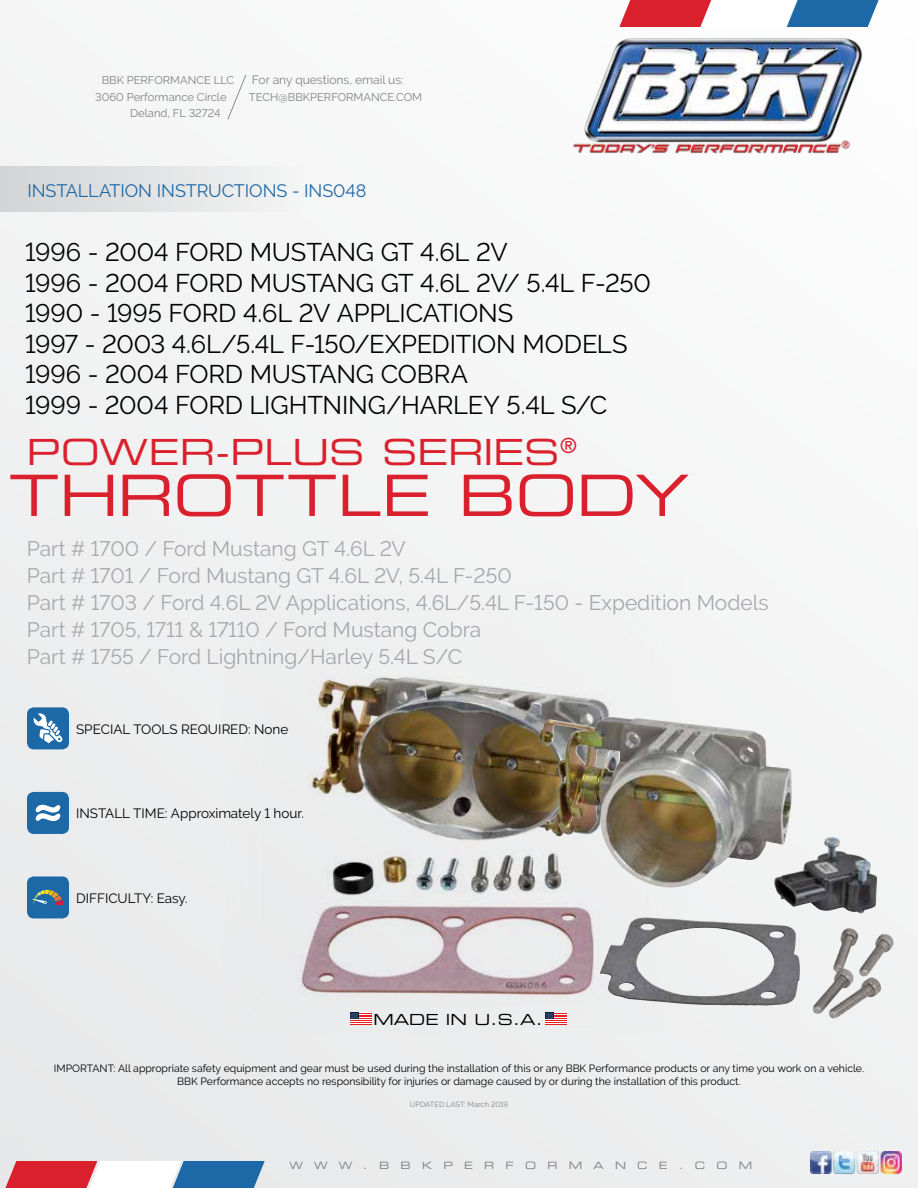
<style>
.page{position:relative;width:918px;height:1188px;background:#f2f3f3}
.page>*{position:absolute;margin:0;border:0;box-sizing:border-box;transform-origin:0 0}
.t1{font:57px "Eurostile Extended Two";letter-spacing:-.005em;color:#da202c}
.t2{font:36px "Eurostile Extended Two";color:#da202c}
.t3{font:25.5px/30.6px "Raleway";letter-spacing:-.005em;color:#000}
.t4{font:21px/27px "Raleway";color:#a7a9ac}
.t5{font:18px "Raleway";letter-spacing:-.005em;color:#1d68a6}
.t6{font:15.3px "Eurostile Extended Two";color:#000}
.t7{font:13.5px "Raleway";color:#000}
.t8{font:12px "Raleway";color:#808285}
.t9{font:11.25px "Raleway";color:#808285}
.t10{font:10.5px/12.6px "Raleway";color:#000;text-align:center}
.t11{font:10.2px "Eurostile Extended Two";letter-spacing:1.11em;color:#808285}
.t12{font:7.5px "Raleway";color:#808285}
</style>
<div class="page">
<svg style="left:619px;top:0;width:265px;height:27px"></svg>
<svg style="left:0;top:1161px;width:265px;height:27px"></svg>
<img style="left:573px;top:38px;width:289px;height:116px">
<svg style="left:227px;top:75px;width:19px;height:45px"></svg>
<img style="left:810px;top:1152px;width:92px;height:21px">
<img style="left:289px;top:676px;width:395px;height:349px">
<div style="left:0;top:166px;width:304px;height:46px;background:linear-gradient(to right,#d1d3d4,#f4f5f5)"></div>
<div style="left:27px;top:707px;width:42px;height:42px;background:#1d68a6;border-radius:7px"></div>
<svg style="left:34px;top:713px;width:29px;height:30px"></svg>
<div style="left:27px;top:876px;width:42px;height:42px;background:#1d68a6;border-radius:7px"></div>
<svg style="left:32px;top:890px;width:32px;height:15px"></svg>
<div style="left:27px;top:792px;width:42px;height:42px;background:#1d68a6;border-radius:7px"></div>
<svg style="left:35px;top:804px;width:25px;height:17px"></svg>
<img style="left:539px;top:717px;width:253px;height:171px">
<p class="t9" style="left:102px;top:74px;width:134px">BBK PERFORMANCE LLC</p>
<p class="t9" style="left:95px;top:90px;width:133px">3060 Performance Circle</p>
<p class="t9" style="left:130px;top:107px;width:92px">Deland, FL 32724</p>
<p class="t8" style="left:252px;top:73px;width:153px">For any questions, email us:</p>
<p class="t9" style="left:249px;top:90px;width:175px">TECH@BBKPERFORMANCE.COM</p>
<p class="t5" style="left:27px;top:180px;width:341px">INSTALLATION INSTRUCTIONS - INS048</p>
<p class="t3" style="left:25px;top:237px;width:627px">1996 - 2004 FORD MUSTANG GT 4.6L 2V<br>1996 - 2004 FORD MUSTANG GT 4.6L 2V/ 5.4L F-250<br>1990 - 1995 FORD 4.6L 2V APPLICATIONS<br>1997 - 2003 4.6L/5.4L F-150/EXPEDITION MODELS 1996 - 2004 FORD MUSTANG COBRA<br>1999 - 2004 FORD LIGHTNING/HARLEY 5.4L S/C</p>
<p class="t2" style="left:26px;top:427px;width:552px">POWER-PLUS SERIES<sup>®</sup></p>
<h1 class="t1" style="left:9px;top:457px;width:682px">THROTTLE BODY</h1>
<p class="t4" style="left:27px;top:536px;width:380px">Part # 1700 / Ford Mustang GT 4.6L 2V</p>
<h3 class="t4" style="left:27px;top:563px;width:743px">Part # 1701 / Ford Mustang GT 4.6L 2V, 5.4L F-250<br>Part # 1703 / Ford 4.6L 2V Applications, 4.6L/5.4L F-150 - Expedition Models Part # 1705, 1711 &amp; 17110 / Ford Mustang Cobra<br>Part # 1755 / Ford Lightning/Harley 5.4L S/C</h3>
<p class="t7" style="left:76px;top:721px;width:214px">SPECIAL TOOLS REQUIRED: None</p>
<p class="t7" style="left:76px;top:806px;width:229px">INSTALL TIME: Approximately 1 hour.</p>
<p class="t7" style="left:76px;top:890px;width:113px">DIFFICULTY: Easy.</p>
<h3 class="t6" style="left:373px;top:1009px;width:171px">MADE IN U.S.A.</h3>
<p class="t10" style="left:54px;top:1062px;width:812px">IMPORTANT: All appropriate safety equipment and gear must be used during the installation of this or any BBK Performance products or any time you work on a vehicle.<br>BBK Performance accepts no responsibility for injuries or damage caused by or during the installation of this product.</p>
<p class="t12" style="left:410px;top:1100px;width:100px">UPDATED LAST: March 2019</p>
<p class="t11" style="left:289px;top:1158px;width:464px">WWW.BBKPERFORMANCE.COM</p>
</div>
